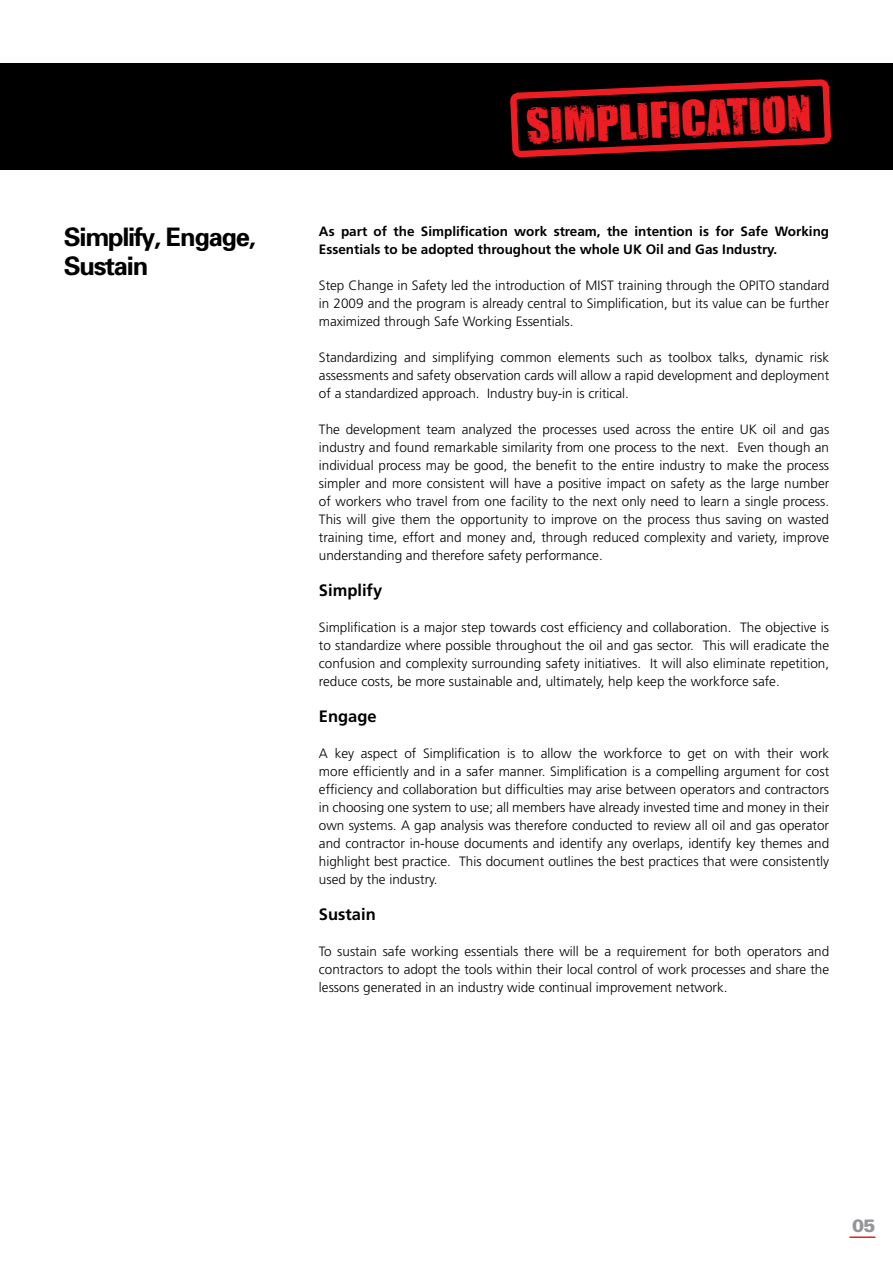
<style>
.page{position:relative;width:893px;height:1263px;background:#fff}
.page>*{position:absolute;margin:0;border:0;box-sizing:border-box;transform-origin:0 0}
.t1{font:45.9px "TADGRUNGECAPS";color:#ed1d24}
.t2{font:700 25.5px/28.5px "Univers";letter-spacing:-.05em;color:#000}
.t3{font:900 18px "Univers";color:#939598}
.t4{font:700 16.5px "Frutiger";color:#000}
.t5{font:300 13.5px/18px "Frutiger";color:#000;text-align:justify}
.t6{font:700 13.5px/18px "Frutiger";color:#000}
</style>
<div class="page">
<div style="left:0;top:64px;width:893px;height:106px;background:#000"></div>
<hr style="left:849px;top:1236px;width:26px;height:2px;background:#ed1d24">
<svg style="left:510px;top:81px;width:322px;height:77px"></svg>
<h1 class="t1" style="left:525px;top:106px;width:287px;rotate:-3deg">SIMPLIFICATION</h1>
<h2 class="t2" style="left:64px;top:222px;width:194px">Simplify, Engage,<br>Sustain</h2>
<p class="t6" style="left:319px;top:222px;width:512px">As part of the Simplification work stream, the intention is for Safe Working<br>Essentials to be adopted throughout the whole UK Oil and Gas Industry.</p>
<p class="t5" style="left:319px;top:276px;width:512px">Step Change in Safety led the introduction of MIST training through the OPITO standard in 2009 and the program is already central to Simplification, but its value can be further maximized through Safe Working Essentials.</p>
<p class="t5" style="left:319px;top:348px;width:512px">Standardizing and simplifying common elements such as toolbox talks, dynamic risk assessments and safety observation cards will allow a rapid development and deployment of a standardized approach. Industry buy-in is critical.</p>
<p class="t5" style="left:319px;top:420px;width:512px">The development team analyzed the processes used across the entire UK oil and gas industry and found remarkable similarity from one process to the next. Even though an individual process may be good, the benefit to the entire industry to make the process simpler and more consistent will have a positive impact on safety as the large number of workers who travel from one facility to the next only need to learn a single process.<br>This will give them the opportunity to improve on the process thus saving on wasted training time, effort and money and, through reduced complexity and variety, improve understanding and therefore safety performance.</p>
<p class="t4" style="left:319px;top:580px;width:65px">Simplify</p>
<p class="t5" style="left:319px;top:618px;width:512px">Simplification is a major step towards cost efficiency and collaboration. The objective is to standardize where possible throughout the oil and gas sector. This will eradicate the confusion and complexity surrounding safety initiatives. It will also eliminate repetition, reduce costs, be more sustainable and, ultimately, help keep the workforce safe.</p>
<p class="t4" style="left:319px;top:706px;width:59px">Engage</p>
<p class="t5" style="left:319px;top:744px;width:512px">A key aspect of Simplification is to allow the workforce to get on with their work more efficiently and in a safer manner. Simplification is a compelling argument for cost efficiency and collaboration but difficulties may arise between operators and contractors in choosing one system to use; all members have already invested time and money in their own systems. A gap analysis was therefore conducted to review all oil and gas operator and contractor in-house documents and identify any overlaps, identify key themes and highlight best practice. This document outlines the best practices that were consistently used by the industry.</p>
<p class="t4" style="left:319px;top:904px;width:58px">Sustain</p>
<p class="t5" style="left:319px;top:942px;width:512px">To sustain safe working essentials there will be a requirement for both operators and contractors to adopt the tools within their local control of work processes and share the lessons generated in an industry wide continual improvement network.</p>
<h3 class="t3" style="left:852px;top:1214px;width:25px">05</h3>
</div>
